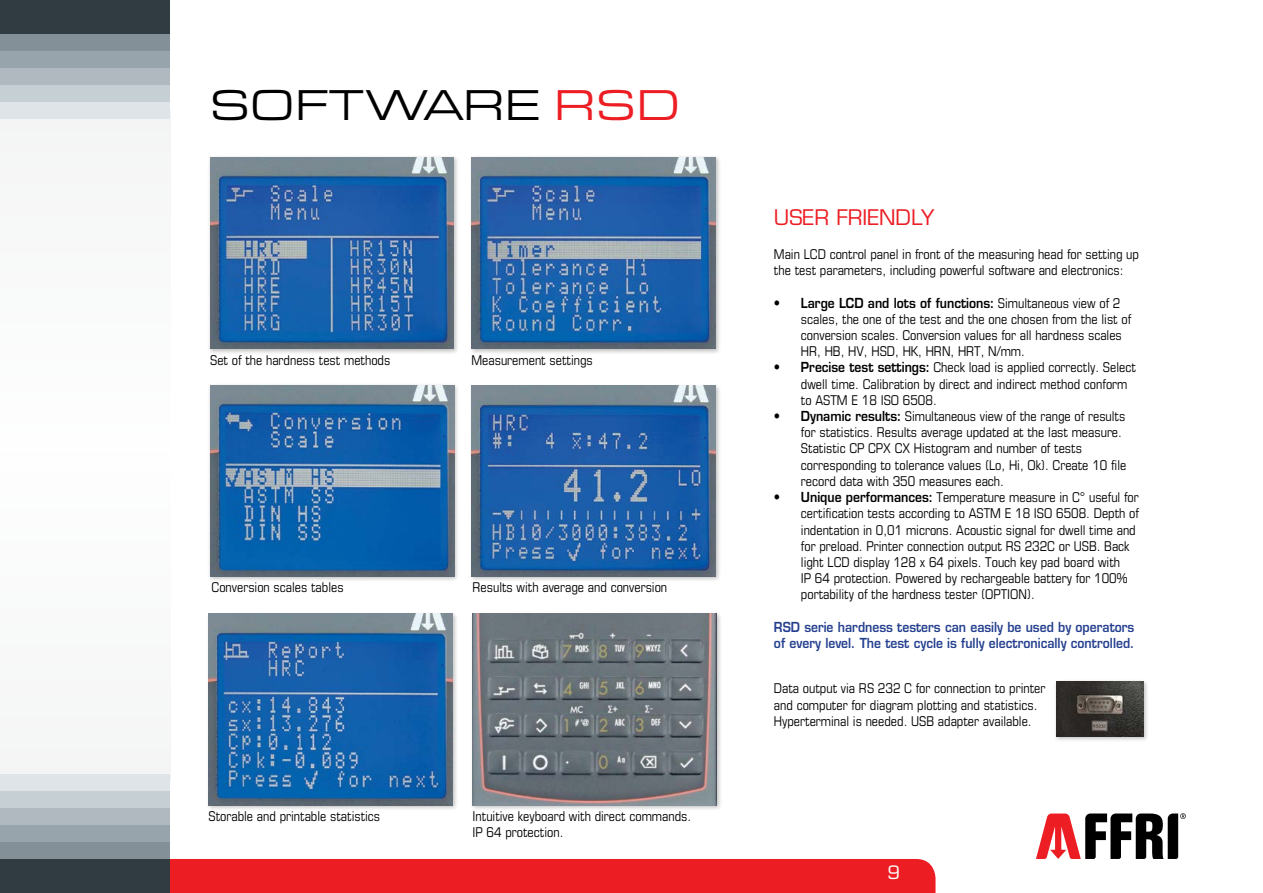
<style>
.page{position:relative;width:1263px;height:893px;background:#fff}
.page>*{position:absolute;margin:0;border:0;box-sizing:border-box;transform-origin:0 0}
.t1{font:44.85px "Eurostile Extended Roman DTC";color:#000}
.t2{font:21px "Eurostile";color:#ed1d24}
.t3{font:18px "Eurostile";color:#fff}
.t4{font:condensed 13.5px/16.2px "Eurostile";color:#000}
.t5{font:600 13.5px/16.2px "Eurostile";color:#25408f;scale:.9 1}
.s1{color:#ed1d24}
.s2{font-weight:600;font-stretch:normal}
</style>
<div class="page">
<div style="left:0;top:110px;width:170px;height:671px;background:#f9f9fa"></div>
<div style="left:0;top:93px;width:170px;height:26px;background:#dfe4e8"></div>
<div style="left:170px;top:859px;width:765px;height:34px;background:#ed1d24"></div>
<div style="left:0;top:76px;width:170px;height:26px;background:#c6cfd4"></div>
<div style="left:0;top:59px;width:170px;height:26px;background:#afb9bf"></div>
<div style="left:0;top:42px;width:170px;height:26px;background:#98a4ab"></div>
<div style="left:0;top:25px;width:170px;height:26px;background:#839097"></div>
<div style="left:0;top:0;width:170px;height:34px;background:#303b42"></div>
<svg style="left:1036px;top:813px;width:150px;height:46px"></svg>
<div style="left:0;top:774px;width:170px;height:25px;background:#dfe4e8"></div>
<div style="left:0;top:791px;width:170px;height:25px;background:#c6cfd4"></div>
<div style="left:0;top:808px;width:170px;height:25px;background:#afb9bf"></div>
<div style="left:0;top:825px;width:170px;height:25px;background:#98a4ab"></div>
<div style="left:0;top:842px;width:170px;height:25px;background:#839097"></div>
<div style="left:0;top:859px;width:170px;height:34px;background:#303b42"></div>
<div style="left:208px;top:155px;width:252px;height:200px;background:#000;opacity:.25"></div>
<img style="left:210px;top:157px;width:244px;height:192px">
<div style="left:469px;top:155px;width:252px;height:200px;background:#000;opacity:.25"></div>
<img style="left:471px;top:157px;width:244px;height:192px">
<div style="left:208px;top:383px;width:252px;height:199px;background:#000;opacity:.25"></div>
<img style="left:210px;top:385px;width:244px;height:191px">
<div style="left:469px;top:383px;width:252px;height:199px;background:#000;opacity:.25"></div>
<img style="left:471px;top:386px;width:244px;height:191px">
<div style="left:206px;top:612px;width:252px;height:199px;background:#000;opacity:.25"></div>
<img style="left:208px;top:614px;width:244px;height:191px">
<div style="left:470px;top:612px;width:252px;height:199px;background:#000;opacity:.25"></div>
<img style="left:472px;top:614px;width:244px;height:191px">
<div style="left:1054px;top:679px;width:96px;height:63px;background:#000;opacity:.25"></div>
<img style="left:1056px;top:682px;width:88px;height:55px">
<h1 class="t1" style="left:209px;top:81px;width:472px">SOFTWARE <span class="s1">RSD</span></h1>
<p class="t4" style="left:210px;top:351px;width:182px">Set of the hardness test methods</p>
<p class="t4" style="left:471px;top:351px;width:123px">Measurement settings</p>
<p class="t4" style="left:212px;top:579px;width:134px">Conversion scales tables</p>
<p class="t4" style="left:473px;top:579px;width:196px">Results with average and conversion</p>
<p class="t4" style="left:208px;top:808px;width:173px">Storable and printable statistics</p>
<p class="t4" style="left:473px;top:808px;width:220px">Intuitive keyboard with direct commands.<br>IP 64 protection.</p>
<h2 class="t2" style="left:774px;top:205px;width:162px">USER FRIENDLY</h2>
<p class="t4" style="left:774px;top:246px;width:367px">Main LCD control panel in front of the measuring head for setting up the test parameters, including powerful software and electronics:</p>
<p class="t4" style="left:801px;top:295px;width:332px;text-indent:-27px"><span class="s2">• Large LCD and lots of functions:</span> Simultaneous view of 2 scales, the one of the test and the one chosen from the list of conversion scales. Conversion values for all hardness scales HR, HB, HV, HSD, HK, HRN, HRT, N/mm.</p>
<p class="t4" style="left:801px;top:359px;width:336px;text-indent:-27px"><span class="s2">• Precise test settings:</span> Check load is applied correctly. Select dwell time. Calibration by direct and indirect method conform to ASTM E 18 ISO 6508.</p>
<p class="t4" style="left:801px;top:408px;width:327px;text-indent:-27px"><span class="s2">• Dynamic results:</span> Simultaneous view of the range of results for statistics. Results average updated at the last measure.<br>Statistic CP CPX CX Histogram and number of tests corresponding to tolerance values (Lo, Hi, Ok). Create 10 file record data with 350 measures each.</p>
<p class="t4" style="left:801px;top:489px;width:340px;text-indent:-27px"><span class="s2">• Unique performances:</span> Temperature measure in C° useful for certification tests according to ASTM E 18 ISO 6508. Depth of indentation in 0,01 microns. Acoustic signal for dwell time and for preload. Printer connection output RS 232C or USB. Back light LCD display 128 x 64 pixels. Touch key pad board with<br>IP 64 protection. Powered by rechargeable battery for 100% portability of the hardness tester (OPTION).</p>
<p class="t5" style="left:774px;top:619px;width:402px">RSD serie hardness testers can easily be used by operators of every level. The test cycle is fully electronically controlled.</p>
<p class="t4" style="left:774px;top:680px;width:273px">Data output via RS 232 C for connection to printer and computer for diagram plotting and statistics.<br>Hyperterminal is needed. USB adapter available.</p>
<h3 class="t3" style="left:887px;top:861px;width:14px">9</h3>
</div>
